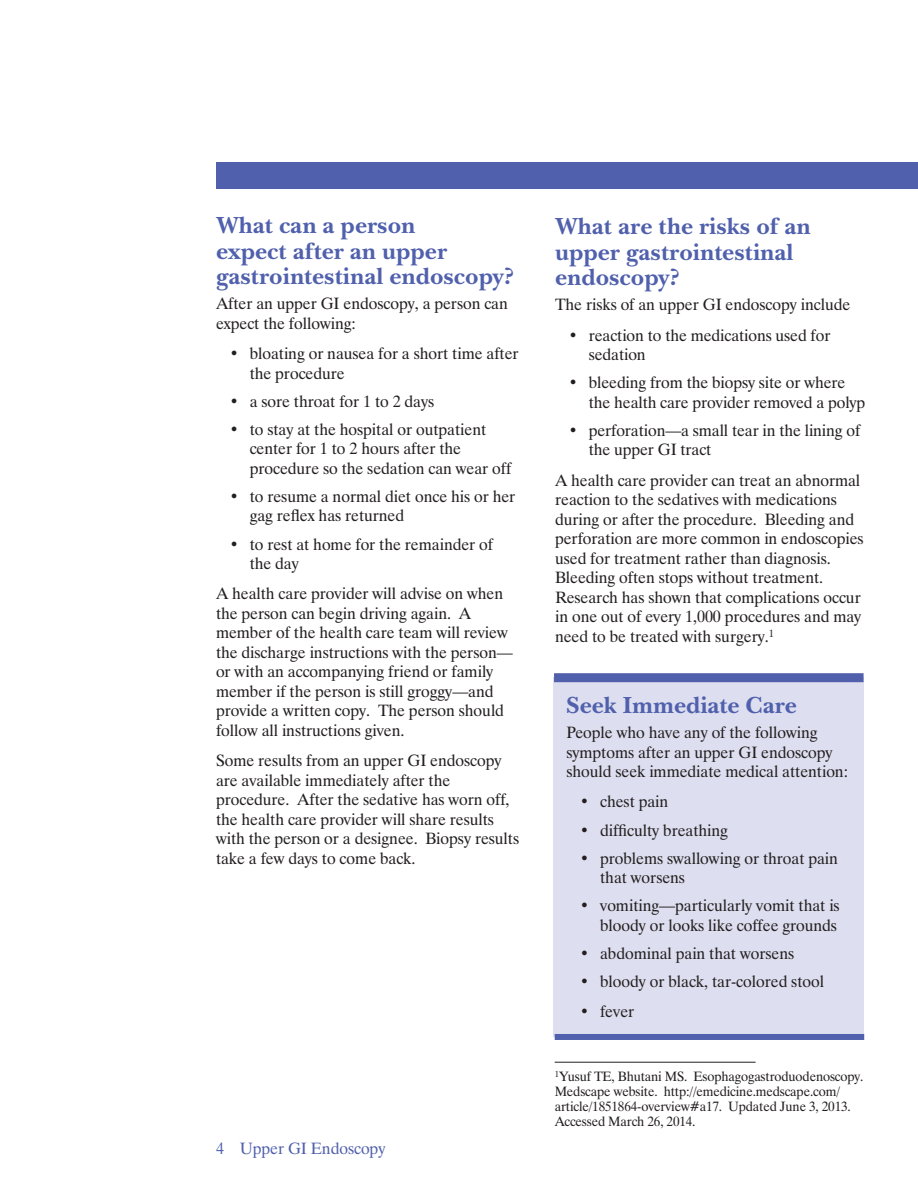
<style>
.page{position:relative;width:918px;height:1188px;background:#fff}
.page>*{position:absolute;margin:0;border:0;box-sizing:border-box;transform-origin:0 0}
._1a__Subhead_1{font:700 24px/25.5px "New Baskerville ITC";color:#5060ac}
._2a__Body_Text{font:16.35px/19.5px "Dutch 801 BT";letter-spacing:-.005em;color:#231f20}
.t1{font:16.35px "Dutch 801 BT";letter-spacing:-.005em;color:#5060ac}
.t2{font:13.5px/15px "Dutch 801 BT";letter-spacing:-.01em;color:#231f20}
</style>
<div class="page">
<div style="left:217px;top:163px;width:700px;height:25px;background:#5060ac"></div>
<div style="left:216px;top:162px;width:702px;height:27px;border:2px solid #5060ac"></div>
<div style="left:554px;top:678px;width:310px;height:359px;background:#dddeef"></div>
<div style="left:554px;top:673px;width:310px;height:9px;background:#5060ac"></div>
<div style="left:555px;top:1034px;width:309px;height:6px;background:#5060ac"></div>
<hr style="left:555px;top:1062px;width:201px;height:1px;background:#231f20">
<h2 class="_1a__Subhead_1" style="left:216px;top:213px;width:299px">What can a person<br>expect after an upper gastrointestinal endoscopy?</h2>
<p class="_2a__Body_Text" style="left:216px;top:294px;width:293px">After an upper GI endoscopy, a person can expect the following:</p>
<p class="_2a__Body_Text" style="left:250px;top:344px;width:270px;text-indent:-20px">• bloating or nausea for a short time after the procedure</p>
<p class="_2a__Body_Text" style="left:229px;top:391px;width:206px">• a sore throat for 1 to 2 days</p>
<p class="_2a__Body_Text" style="left:250px;top:419px;width:263px;text-indent:-20px">• to stay at the hospital or outpatient center for 1 to 2 hours after the procedure so the sedation can wear off</p>
<p class="_2a__Body_Text" style="left:250px;top:486px;width:267px;text-indent:-20px">• to resume a normal diet once his or her gag reflex has returned</p>
<p class="_2a__Body_Text" style="left:250px;top:534px;width:245px;text-indent:-20px">• to rest at home for the remainder of the day</p>
<p class="_2a__Body_Text" style="left:216px;top:584px;width:298px">A health care provider will advise on when the person can begin driving again. A member of the health care team will review the discharge instructions with the person— or with an accompanying friend or family member if the person is still groggy—and provide a written copy. The person should follow all instructions given.</p>
<p class="_2a__Body_Text" style="left:216px;top:751px;width:305px">Some results from an upper GI endoscopy are available immediately after the procedure. After the sedative has worn off, the health care provider will share results with the person or a designee. Biopsy results take a few days to come back.</p>
<p class="t1" style="left:216px;top:1139px;width:171px">4 Upper GI Endoscopy</p>
<h2 class="_1a__Subhead_1" style="left:555px;top:214px;width:257px">What are the risks of an upper gastrointestinal endoscopy?</h2>
<p class="_2a__Body_Text" style="left:555px;top:295px;width:297px">The risks of an upper GI endoscopy include</p>
<p class="_2a__Body_Text" style="left:589px;top:325px;width:243px;text-indent:-20px">• reaction to the medications used for sedation</p>
<p class="_2a__Body_Text" style="left:589px;top:373px;width:278px;text-indent:-20px">• bleeding from the biopsy site or where the health care provider removed a polyp</p>
<p class="_2a__Body_Text" style="left:589px;top:420px;width:273px;text-indent:-20px">• perforation—a small tear in the lining of the upper GI tract</p>
<p class="_2a__Body_Text" style="left:555px;top:470px;width:310px">A health care provider can treat an abnormal reaction to the sedatives with medications during or after the procedure. Bleeding and perforation are more common in endoscopies used for treatment rather than diagnosis.<br>Bleeding often stops without treatment.<br>Research has shown that complications occur in one out of every 1,000 procedures and may need to be treated with surgery.<sup>1</sup></p>
<h2 class="_1a__Subhead_1" style="left:566px;top:693px;width:232px">Seek Immediate Care</h2>
<p class="_2a__Body_Text" style="left:566px;top:723px;width:283px">People who have any of the following symptoms after an upper GI endoscopy should seek immediate medical attention:</p>
<p class="_2a__Body_Text" style="left:580px;top:792px;width:90px">• chest pain</p>
<p class="_2a__Body_Text" style="left:580px;top:820px;width:150px">• difficulty breathing</p>
<p class="_2a__Body_Text" style="left:600px;top:848px;width:239px;text-indent:-20px">• problems swallowing or throat pain that worsens</p>
<p class="_2a__Body_Text" style="left:580px;top:896px;width:261px;text-align:right">• vomiting—particularly vomit that is bloody or looks like coffee grounds</p>
<p class="_2a__Body_Text" style="left:580px;top:943px;width:216px">• abdominal pain that worsens</p>
<p class="_2a__Body_Text" style="left:580px;top:972px;width:246px">• bloody or black, tar-colored stool</p>
<p class="_2a__Body_Text" style="left:580px;top:1002px;width:56px">• fever</p>
<p class="t2" style="left:555px;top:1069px;width:310px"><sup>1</sup>Yusuf TE, Bhutani MS. Esophagogastroduodenoscopy.<br>Medscape website. http://emedicine.medscape.com/ article/1851864-overview#a17. Updated June 3, 2013.<br>Accessed March 26, 2014.</p>
</div>
